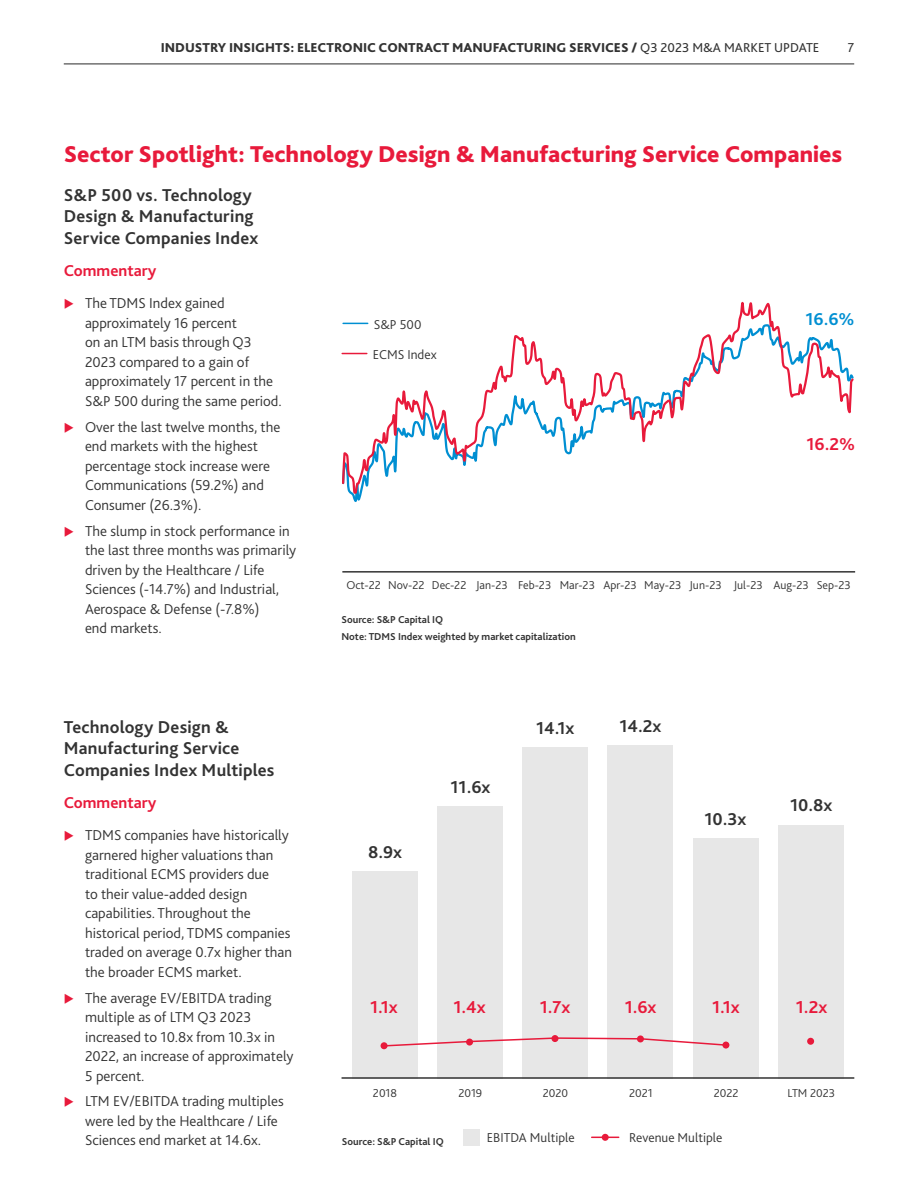
<style>
.page{position:relative;width:918px;height:1188px;background:#fff}
.page>*{position:absolute;margin:0;border:0;box-sizing:border-box;transform-origin:0 0}
.t1{font:800 24px "Bliss Pro";color:#e81a3b}
.t2{font:700 18px/21.6px "Bliss Pro";letter-spacing:.01em;color:#333}
.t3{font:700 18px "Bliss Pro";color:#e81a3b}
.t4{font:700 18px "Bliss Pro";color:#008fd2}
.t5{font:700 16.5px "Bliss Pro";color:#e81a3b}
.t6{font:300 15px/19.5px "Bliss Pro";color:#333}
.t7{font:800 13.5px "Bliss Pro";color:#333}
.t8{font:300 13.5px "Bliss Pro";color:#333}
.t9{font:13.5px "Bliss Pro";color:#333}
.t10{font:300 12px "Bliss Pro";color:#333}
.t11{font:700 10.5px/16.8px "Bliss Pro";color:#333}
.s1{font-weight:400}
</style>
<div class="page">
<hr style="left:342px;top:571px;width:513px;height:2px;background:#333">
<svg style="left:341px;top:301px;width:513px;height:195px"></svg>
<svg style="left:342px;top:353px;width:25px;height:1px"></svg>
<svg style="left:343px;top:323px;width:25px;height:1px"></svg>
<div style="left:463px;top:1129px;width:17px;height:16px;background:#e7e7e7"></div>
<svg style="left:592px;top:1137px;width:27px;height:1px"></svg>
<div style="left:602px;top:1134px;width:7px;height:7px;background:#e81a3b;border-radius:50%"></div>
<div style="left:353px;top:871px;width:65px;height:208px;background:#e7e7e7"></div>
<div style="left:438px;top:806px;width:65px;height:273px;background:#e7e7e7"></div>
<div style="left:523px;top:748px;width:65px;height:331px;background:#e7e7e7"></div>
<div style="left:608px;top:746px;width:65px;height:333px;background:#e7e7e7"></div>
<div style="left:693px;top:838px;width:65px;height:241px;background:#e7e7e7"></div>
<div style="left:778px;top:825px;width:65px;height:254px;background:#e7e7e7"></div>
<svg style="left:388px;top:1037px;width:340px;height:10px"></svg>
<hr style="left:342px;top:1077px;width:512px;height:2px;background:#333">
<div style="left:381px;top:1042px;width:7px;height:7px;background:#e81a3b;border-radius:50%"></div>
<div style="left:466px;top:1039px;width:7px;height:7px;background:#e81a3b;border-radius:50%"></div>
<div style="left:551px;top:1035px;width:7px;height:7px;background:#e81a3b;border-radius:50%"></div>
<div style="left:637px;top:1035px;width:7px;height:7px;background:#e81a3b;border-radius:50%"></div>
<div style="left:722px;top:1042px;width:7px;height:7px;background:#e81a3b;border-radius:50%"></div>
<div style="left:807px;top:1038px;width:7px;height:7px;background:#e81a3b;border-radius:50%"></div>
<hr style="left:64px;top:63px;width:790px;height:1px;background:#333">
<p class="t7" style="left:161px;top:39px;width:660px">INDUSTRY INSIGHTS: ELECTRONIC CONTRACT MANUFACTURING SERVICES / <span class="s1">Q3 2023 M&amp;A MARKET UPDATE</span></p>
<p class="t9" style="left:848px;top:39px;width:8px">7</p>
<h1 class="t1" style="left:64px;top:139px;width:780px">Sector Spotlight: Technology Design &amp; Manufacturing Service Companies</h1>
<p class="t2" style="left:64px;top:183px;width:196px">S&amp;P 500 vs. Technology<br>Design &amp; Manufacturing<br>Service Companies Index</p>
<p class="t5" style="left:64px;top:260px;width:94px">Commentary</p>
<p class="t6" style="left:85px;top:293px;width:198px">The TDMS Index gained approximately 16 percent<br>on an LTM basis through Q3<br>2023 compared to a gain of approximately 17 percent in the<br>S&amp;P 500 during the same period.</p>
<p class="t6" style="left:85px;top:417px;width:197px">Over the last twelve months, the end markets with the highest percentage stock increase were<br>Communications (59.2%) and<br>Consumer (26.3%).</p>
<p class="t6" style="left:85px;top:521px;width:213px">The slump in stock performance in the last three months was primarily driven by the Healthcare / Life<br>Sciences (-14.7%) and Industrial,<br>Aerospace &amp; Defense (-7.8%)<br>end markets.</p>
<p class="t8" style="left:374px;top:316px;width:49px">S&amp;P 500</p>
<p class="t4" style="left:806px;top:308px;width:51px">16.6%</p>
<p class="t8" style="left:373px;top:346px;width:65px">ECMS Index</p>
<p class="t3" style="left:807px;top:433px;width:50px">16.2%</p>
<p class="t10" style="left:346px;top:577px;width:506px">Oct-22 Nov-22 Dec-22 Jan-23 Feb-23 Mar-23 Apr-23 May-23 Jun-23 Jul-23 Aug-23 Sep-23</p>
<p class="t11" style="left:341px;top:611px;width:236px">Source: S&amp;P Capital IQ<br>Note: TDMS Index weighted by market capitalization</p>
<p class="t2" style="left:64px;top:715px;width:212px">Technology Design &amp;<br>Manufacturing Service<br>Companies Index Multiples</p>
<p class="t5" style="left:64px;top:792px;width:94px">Commentary</p>
<p class="t6" style="left:85px;top:825px;width:209px">TDMS companies have historically garnered higher valuations than traditional ECMS providers due<br>to their value-added design capabilities. Throughout the historical period, TDMS companies traded on average 0.7x higher than the broader ECMS market.</p>
<p class="t6" style="left:85px;top:988px;width:210px">The average EV/EBITDA trading multiple as of LTM Q3 2023 increased to 10.8x from 10.3x in<br>2022, an increase of approximately<br>5 percent.</p>
<p class="t6" style="left:85px;top:1091px;width:200px">LTM EV/EBITDA trading multiples were led by the Healthcare / Life<br>Sciences end market at 14.6x.</p>
<p class="t2" style="left:368px;top:841px;width:36px">8.9x</p>
<p class="t2" style="left:451px;top:776px;width:41px">11.6x</p>
<p class="t2" style="left:536px;top:717px;width:40px">14.1x</p>
<p class="t2" style="left:620px;top:715px;width:43px">14.2x</p>
<p class="t2" style="left:705px;top:808px;width:43px">10.3x</p>
<p class="t2" style="left:790px;top:794px;width:44px">10.8x</p>
<p class="t3" style="left:370px;top:996px;width:29px">1.1x</p>
<p class="t3" style="left:453px;top:996px;width:34px">1.4x</p>
<p class="t3" style="left:540px;top:996px;width:32px">1.7x</p>
<p class="t3" style="left:625px;top:996px;width:33px">1.6x</p>
<p class="t3" style="left:712px;top:996px;width:29px">1.1x</p>
<p class="t3" style="left:796px;top:996px;width:33px">1.2x</p>
<p class="t10" style="left:373px;top:1086px;width:26px">2018</p>
<p class="t10" style="left:458px;top:1086px;width:25px">2019</p>
<p class="t10" style="left:543px;top:1086px;width:27px">2020</p>
<p class="t10" style="left:629px;top:1086px;width:25px">2021</p>
<p class="t10" style="left:714px;top:1086px;width:26px">2022</p>
<p class="t10" style="left:788px;top:1086px;width:49px">LTM 2023</p>
<p class="t11" style="left:342px;top:1133px;width:103px">Source: S&amp;P Capital IQ</p>
<p class="t8" style="left:487px;top:1130px;width:89px">EBITDA Multiple</p>
<p class="t8" style="left:629px;top:1130px;width:95px">Revenue Multiple</p>
</div>
